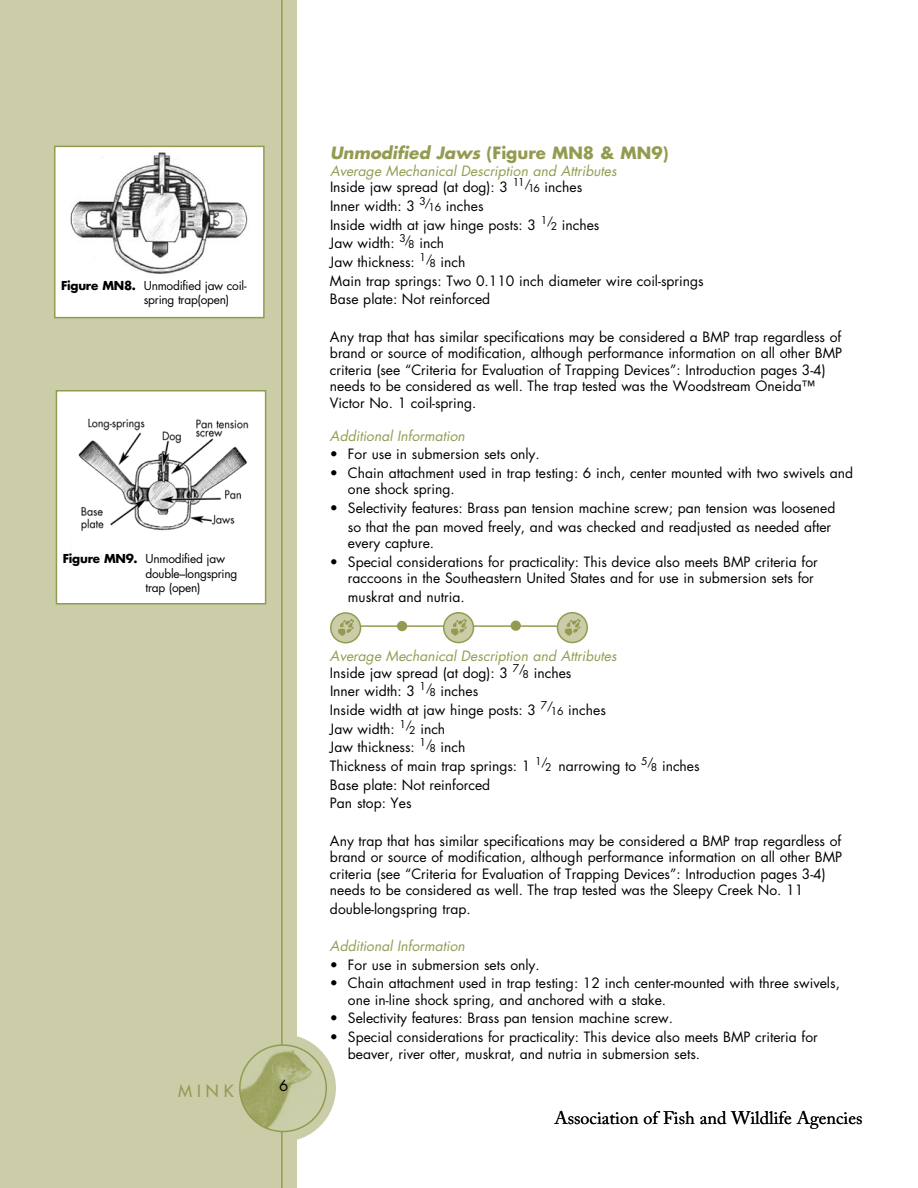
<style>
.page{position:relative;width:918px;height:1188px;background:#fff}
.page>*{position:absolute;margin:0;border:0;box-sizing:border-box;transform-origin:0 0}
.t1{font:18px "Adobe Caslon Pro";color:#000}
.t2{font:700 16.5px "Futura Std";color:#949b51}
.t3{font:500 16.5px "Futura Std";color:#949b51}
.t4{font:13.8px/18.6px "Futura Std";color:#000}
.t5{font:italic 13.8px/16.5px "Futura Std";color:#949b51}
.t6{font:12px/14.4px "Futura Std";letter-spacing:-.02em;color:#000}
.s1{font-weight:700}
.s2{font-style:italic}
.s3{font-style:normal;color:#000}
.s4{font-style:normal;font-size:10.5px;color:#000}
.s5{font-size:10.5px}
</style>
<div class="page">
<div style="left:0;top:0;width:297px;height:1188px;background:#cacda8"></div>
<div style="left:228px;top:1034px;width:108px;height:108px;background:#cacda8;border-radius:50%"></div>
<hr style="left:281px;top:0;width:2px;height:1188px;background:#949b51">
<img style="left:240px;top:1045px;width:86px;height:87px;border-radius:50%">
<div style="left:239px;top:1044px;width:88px;height:88px;border:2px solid #949b51;border-radius:50%"></div>
<hr style="left:350px;top:625px;width:229px;height:2px;background:#949b51">
<div style="left:331px;top:613px;width:30px;height:30px;background:#cacda8;border-radius:50%"></div>
<svg style="left:338px;top:619px;width:15px;height:17px"></svg>
<div style="left:330px;top:612px;width:31px;height:31px;border:2px solid #949b51;border-radius:50%"></div>
<div style="left:557px;top:613px;width:30px;height:30px;background:#cacda8;border-radius:50%"></div>
<svg style="left:564px;top:619px;width:16px;height:17px"></svg>
<div style="left:557px;top:612px;width:31px;height:31px;border:2px solid #949b51;border-radius:50%"></div>
<div style="left:444px;top:613px;width:29px;height:30px;background:#cacda8;border-radius:50%"></div>
<svg style="left:451px;top:619px;width:15px;height:17px"></svg>
<div style="left:443px;top:612px;width:31px;height:31px;border:2px solid #949b51;border-radius:50%"></div>
<div style="left:398px;top:622px;width:8px;height:8px;background:#949b51;border-radius:50%"></div>
<div style="left:397px;top:621px;width:10px;height:10px;border:2px solid #949b51;border-radius:50%"></div>
<div style="left:511px;top:621px;width:9px;height:9px;background:#949b51;border-radius:50%"></div>
<div style="left:511px;top:621px;width:10px;height:10px;border:2px solid #949b51;border-radius:50%"></div>
<div style="left:55px;top:146px;width:209px;height:172px;background:#fff"></div>
<img style="left:70px;top:152px;width:178px;height:122px">
<div style="left:54px;top:146px;width:211px;height:172px;border:2px solid #949b51"></div>
<div style="left:56px;top:391px;width:210px;height:213px;background:#fff"></div>
<img style="left:78px;top:418px;width:171px;height:138px">
<div style="left:56px;top:390px;width:210px;height:214px;border:2px solid #949b51"></div>
<div style="left:82px;top:531px;width:63px;height:24px;background:#fff"></div>
<p class="t6" style="left:144px;top:278px;width:104px;text-indent:-83px"><span class="s1">Figure MN8.</span> Unmodified jaw coil&shy;spring trap(open)</p>
<p class="t6" style="left:146px;top:552px;width:93px;text-indent:-83px"><span class="s1">Figure MN9.</span> Unmodified jaw double–longspring trap (open)</p>
<p class="t3" style="left:178px;top:1080px;width:57px">MINK</p>
<p class="t2" style="left:330px;top:142px;width:340px"><span class="s2">Unmodified Jaws</span> (Figure MN8 &amp; MN9)</p>
<p class="t5" style="left:330px;top:163px;width:288px">Average Mechanical Description and Attributes<br><span class="s3">Inside jaw spread (at dog): 3</span> <sup>11/</sup><span class="s4">16</span> <span class="s3">inches</span></p>
<p class="t4" style="left:330px;top:197px;width:375px">Inner width: 3 <sup>3/</sup><span class="s5">16</span> inches<br>Inside width at jaw hinge posts: 3 <sup>1/</sup><span class="s5">2</span> inches<br>Jaw width: <sup>3/</sup><span class="s5">8</span> inch<br>Jaw thickness: <sup>1/</sup><span class="s5">8</span> inch<br>Main trap springs: Two 0.110 inch diameter wire coil-springs Base plate: Not reinforced</p>
<p class="t4" style="left:330px;top:329px;width:514px;line-height:16.5px">Any trap that has similar specifications may be considered a BMP trap regardless of brand or source of modification, although performance information on all other BMP criteria (see “Criteria for Evaluation of Trapping Devices”: Introduction pages 3-4) needs to be considered as well. The trap tested was the Woodstream Oneida™ Victor No. 1 coil-spring.</p>
<p class="t5" style="left:330px;top:427px;width:136px">Additional Information</p>
<p class="t4" style="left:330px;top:445px;width:211px">• For use in submersion sets only.</p>
<p class="t4" style="left:348px;top:465px;width:507px;line-height:16.5px;text-indent:-18px">• Chain attachment used in trap testing: 6 inch, center mounted with two swivels and one shock spring.</p>
<p class="t4" style="left:348px;top:499px;width:489px;text-indent:-18px">• Selectivity features: Brass pan tension machine screw; pan tension was loosened so that the pan moved freely, and was checked and readjusted as needed after</p>
<p class="t4" style="left:348px;top:534px;width:88px">every capture.</p>
<p class="t4" style="left:330px;top:554px;width:489px;line-height:16.5px;text-align:right">• Special considerations for practicality: This device also meets BMP criteria for raccoons in the Southeastern United States and for use in submersion sets for</p>
<p class="t4" style="left:348px;top:588px;width:118px">muskrat and nutria.</p>
<p class="t5" style="left:330px;top:648px;width:288px">Average Mechanical Description and Attributes<br><span class="s3">Inside jaw spread (at dog): 3</span> <sup>7/</sup><span class="s4">8</span> <span class="s3">inches</span></p>
<p class="t4" style="left:330px;top:682px;width:371px">Inner width: 3 <sup>1/</sup><span class="s5">8</span> inches<br>Inside width at jaw hinge posts: 3 <sup>7/</sup><span class="s5">16</span> inches<br>Jaw width: <sup>1/</sup><span class="s5">2</span> inch<br>Jaw thickness: <sup>1/</sup><span class="s5">8</span> inch<br>Thickness of main trap springs: 1 <sup>1/</sup><span class="s5">2</span> narrowing to <sup>5/</sup><span class="s5">8</span> inches<br>Base plate: Not reinforced<br>Pan stop: Yes</p>
<p class="t4" style="left:330px;top:832px;width:514px;line-height:16.5px">Any trap that has similar specifications may be considered a BMP trap regardless of brand or source of modification, although performance information on all other BMP criteria (see “Criteria for Evaluation of Trapping Devices”: Introduction pages 3-4) needs to be considered as well. The trap tested was the Sleepy Creek No. 11</p>
<p class="t4" style="left:330px;top:899px;width:142px">double-longspring trap.</p>
<p class="t5" style="left:330px;top:938px;width:136px">Additional Information</p>
<p class="t4" style="left:330px;top:955px;width:211px">• For use in submersion sets only.</p>
<p class="t4" style="left:348px;top:975px;width:494px;line-height:16.5px;text-indent:-18px">• Chain attachment used in trap testing: 12 inch center-mounted with three swivels, one in-line shock spring, and anchored with a stake.</p>
<p class="t4" style="left:330px;top:1009px;width:345px">• Selectivity features: Brass pan tension machine screw.</p>
<p class="t4" style="left:348px;top:1029px;width:471px;line-height:16.5px;text-indent:-18px">• Special considerations for practicality: This device also meets BMP criteria for beaver, river otter, muskrat, and nutria in submersion sets.</p>
<h1 class="t1" style="left:554px;top:1107px;width:309px">Association of Fish and Wildlife Agencies</h1>
</div>
